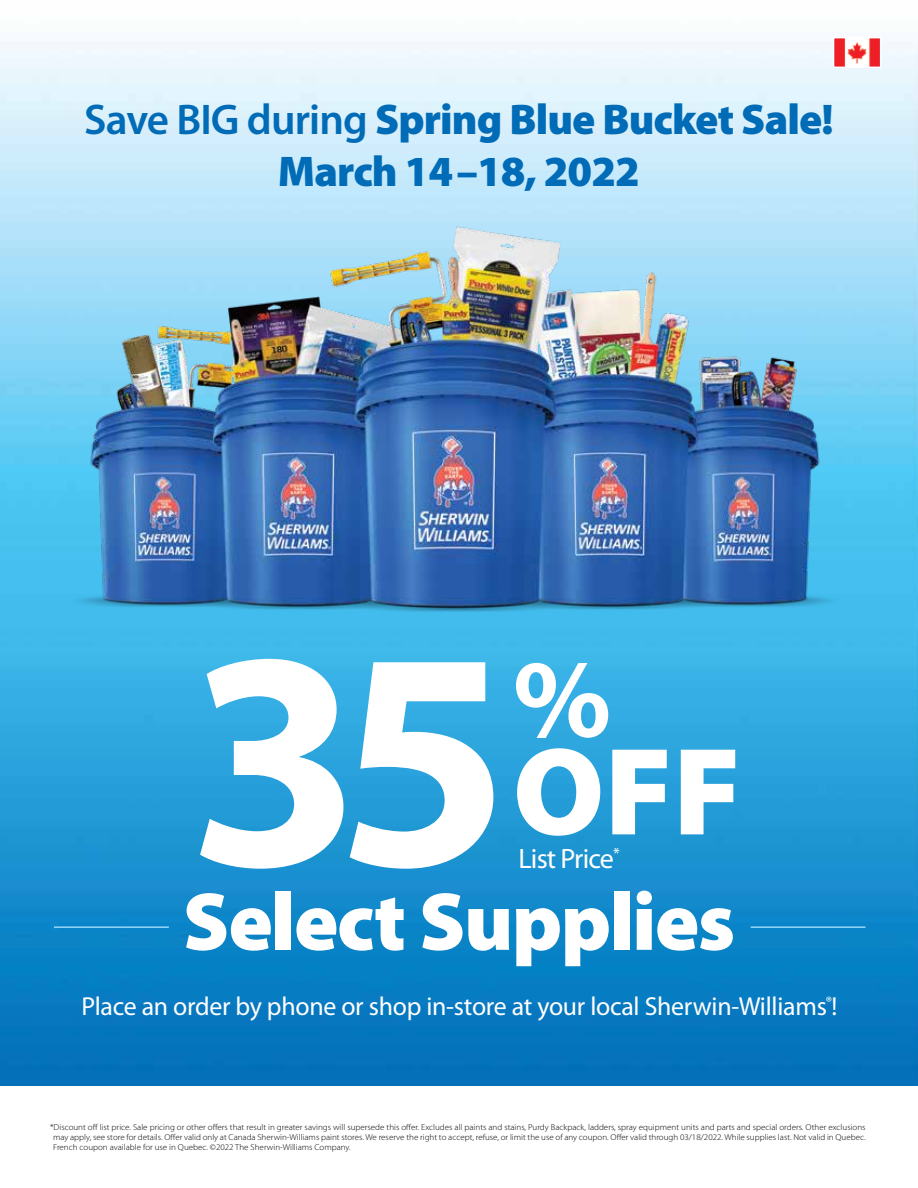
<style>
.page{position:relative;width:918px;height:1188px;background:#fff}
.page>*{position:absolute;margin:0;border:0;box-sizing:border-box;transform-origin:0 0}
._35{font:700 312.3px "Myriad Pro";color:#fff}
.OFF{font:900 125.7px "Myriad Pro";color:#fff}
.t1{font:700 111.75px "Myriad Pro";color:#fff}
.Select_Supplies{font:900 82.95px "Myriad Pro";letter-spacing:-.02em;color:#fff}
.h1_-_Front{font:900 43.05px "Myriad Pro";letter-spacing:-.02em;color:#006bb6}
.Date_-_Front{font:900 43.05px "Myriad Pro";letter-spacing:-.02em;color:#006bb6}
.List_Price{font:28.05px "Myriad Pro";letter-spacing:-.03em;color:#fff}
.CTA___Front{font:26.1px "Myriad Pro";letter-spacing:-.01em;color:#fff}
.Disclaimer{font:300 8.55px/10.2px "Myriad Pro";color:#000;text-align:justify;scale:1.05 1}
.s1{font-weight:600}
</style>
<div class="page">
<img style="left:0;top:41px;width:918px;height:1045px">
<img style="left:836px;top:40px;width:42px;height:25px">
<div style="left:833px;top:37px;width:48px;height:31px;border:2px solid #fff"></div>
<img style="left:14px;top:219px;width:881px;height:415px">
<hr style="left:54px;top:926px;width:115px;height:2px;background:#9ddcf9">
<hr style="left:751px;top:926px;width:115px;height:2px;background:#9ddcf9">
<p class="h1_-_Front" style="left:84px;top:95px;width:751px"><span class="s1">Save BIG during</span> Spring Blue Bucket Sale!</p>
<p class="Date_-_Front" style="left:278px;top:147px;width:364px">March 14–18, 2022</p>
<p class="_35" style="left:188px;top:556px;width:323px">35</p>
<p class="t1" style="left:513px;top:626px;width:100px">%</p>
<p class="OFF" style="left:513px;top:721px;width:230px">OFF</p>
<p class="List_Price" style="left:519px;top:843px;width:103px">List Price<sup>*</sup></p>
<p class="Select_Supplies" style="left:183px;top:875px;width:554px">Select Supplies</p>
<p class="CTA___Front" style="left:81px;top:992px;width:758px">Place an order by phone or shop in-store at your local Sherwin-Williams<sup>®</sup>!</p>
<p class="Disclaimer" style="left:53px;top:1122px;width:775px;text-indent:-3px">*Discount off list price. Sale pricing or other offers that result in greater savings will supersede this offer. Excludes all paints and stains, Purdy Backpack, ladders, spray equipment units and parts and special orders. Other exclusions may apply, see store for details. Offer valid only at Canada Sherwin-Williams paint stores. We reserve the right to accept, refuse, or limit the use of any coupon. Offer valid through 03/18/2022. While supplies last. Not valid in Quebec.<br>French coupon available for use in Quebec. ©2022 The Sherwin-Williams Company.</p>
</div>
